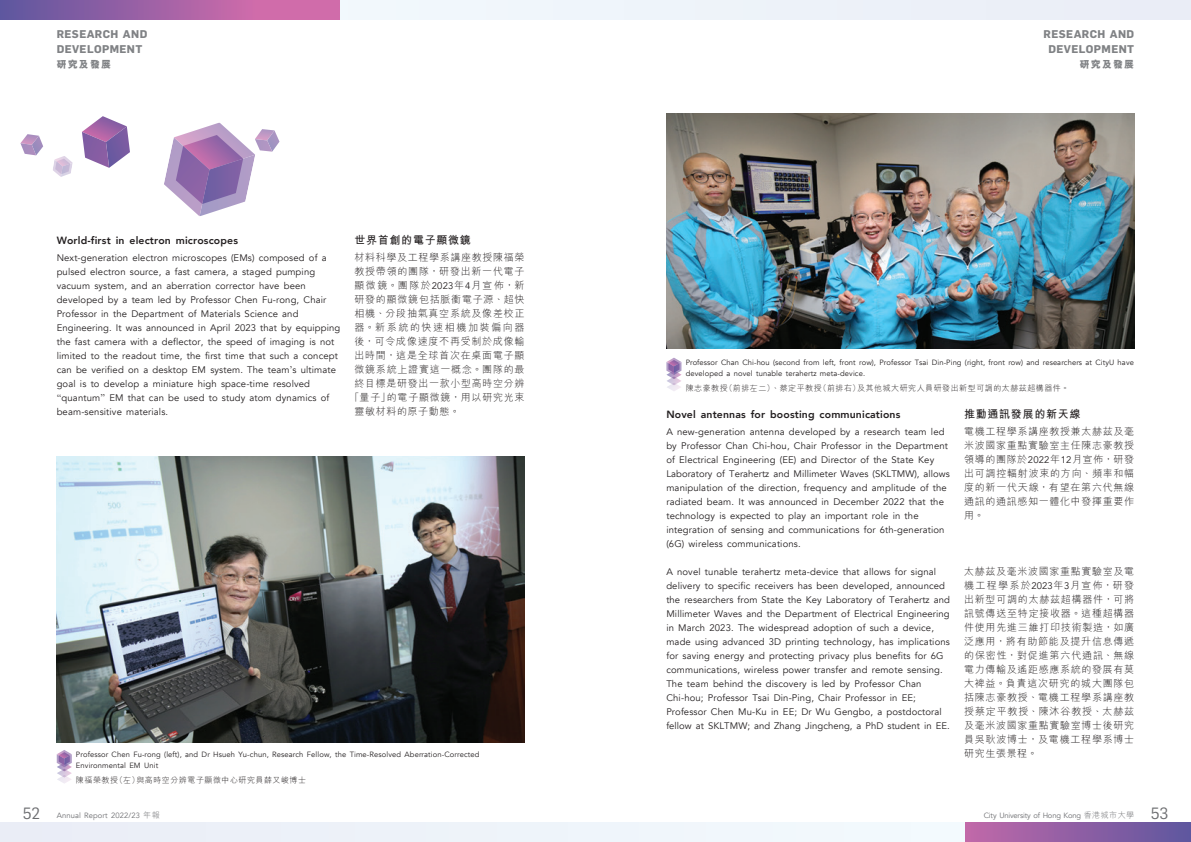
<style>
.page{position:relative;width:1191px;height:842px;background:#fff}
.page>*{position:absolute;margin:0;border:0;box-sizing:border-box;transform-origin:0 0}
.t1{font:700 11px/15px "Flama";letter-spacing:.035em;color:#808285}
._04___H2{font:700 11px "M Hei HK";letter-spacing:.065em;color:#231f20}
._04___H2-2{font:800 10.4px "Avenir";letter-spacing:.015em;color:#231f20}
._01_Body_Text{font:300 10px/14px "M Hei HK";letter-spacing:.075em;color:#231f20;text-align:justify}
._01_Body_Text-2{font:300 10px "M Hei HK";letter-spacing:.15em;color:#231f20}
._01_Body_Text-3{font:300 10px "M Hei HK";letter-spacing:.16em;color:#231f20}
.t2{font:800 10px "M Hei HK";letter-spacing:.11em;color:#808285}
._01_Body_Text-4{font:9.5px/14px "Avenir";letter-spacing:.015em;color:#231f20}
.t3{font:300 8px "M Hei HK";letter-spacing:.065em;color:#231f20}
.t4{font:7.6px/11px "Avenir";letter-spacing:.015em;color:#231f20}
.t5{font:7.6px "Avenir";letter-spacing:-.025em;color:#6c6d70}
.t6{font:7.6px "Avenir";letter-spacing:.015em;color:#6c6d70}
.s1{font-family:"Avenir";font-weight:400;font-size:9.5px}
.s2{font-family:"Times New Roman MT Std"}
.s3{font-family:"Flama";font-size:16px}
.s4{font-family:"M Hei HK";font-weight:300;font-size:8px}
</style>
<div class="page">
<img style="left:666px;top:113px;width:468px;height:236px">
<svg style="left:666px;top:358px;width:15px;height:33px"></svg>
<img style="left:57px;top:456px;width:467px;height:286px">
<svg style="left:57px;top:750px;width:15px;height:33px"></svg>
<svg style="left:53px;top:156px;width:20px;height:21px"></svg>
<svg style="left:82px;top:116px;width:48px;height:52px"></svg>
<svg style="left:20px;top:134px;width:23px;height:21px"></svg>
<svg style="left:164px;top:123px;width:115px;height:93px"></svg>
<div style="left:0;top:822px;width:595px;height:20px;background:#ecf1f8"></div>
<div style="left:964px;top:822px;width:227px;height:20px;background:linear-gradient(to right,#c168a9,#5d569f)"></div>
<div style="left:596px;top:822px;width:368px;height:20px;background:#f1f8fc"></div>
<svg style="left:0;top:0;width:340px;height:20px;background:#a363a5"></svg>
<div style="left:340px;top:0;width:255px;height:20px;background:#f1f7fc"></div>
<div style="left:596px;top:0;width:595px;height:20px;background:#ecf1f8"></div>
<p class="t1" style="left:57px;top:26px;width:92px">RESEARCH AND<br>DEVELOPMENT</p>
<p class="t2" style="left:57px;top:58px;width:56px">研究及發展</p>
<p class="t1" style="left:1043px;top:26px;width:92px;text-align:center">RESEARCH AND<br>DEVELOPMENT</p>
<p class="t2" style="left:1079px;top:58px;width:56px">研究及發展</p>
<p class="_04___H2" style="left:354px;top:232px;width:118px">世界首創的電子顯微鏡</p>
<p class="_01_Body_Text" style="left:354px;top:250px;width:172px">材料科學及工程學系講座教授陳福榮</p>
<p class="_01_Body_Text" style="left:354px;top:264px;width:172px">教授帶領的團隊，研發出新一代電子</p>
<p class="_01_Body_Text-2" style="left:354px;top:278px;width:172px">顯微鏡。團隊於<span class="s1">2023</span>年<span class="s1">4</span>月宣佈，新</p>
<p class="_01_Body_Text" style="left:354px;top:292px;width:172px">研發的顯微鏡包括脈衝電子源、超快</p>
<p class="_01_Body_Text" style="left:354px;top:306px;width:172px">相機、分段抽氣真空系統及像差校正</p>
<p class="_01_Body_Text-3" style="left:354px;top:320px;width:172px">器。新系統的快速相機加裝偏向器</p>
<p class="_01_Body_Text" style="left:354px;top:334px;width:172px">後，可令成像速度不再受制於成像輸</p>
<p class="_01_Body_Text" style="left:354px;top:348px;width:172px">出時間，這是全球首次在桌面電子顯</p>
<p class="_01_Body_Text" style="left:354px;top:362px;width:172px">微鏡系統上證實這一概念。團隊的最</p>
<p class="_01_Body_Text" style="left:354px;top:376px;width:172px">終目標是研發出一款小型高時空分辨</p>
<p class="_01_Body_Text" style="left:349px;top:390px;width:177px">「量子」的電子顯微鏡，用以研究光束</p>
<p class="_01_Body_Text" style="left:354px;top:404px;width:107px">靈敏材料的原子動態。</p>
<p class="_04___H2-2" style="left:57px;top:232px;width:183px">World-first in electron microscopes</p>
<p class="_01_Body_Text-4" style="left:57px;top:251px;width:285px">Next-generation electron microscopes (EMs) composed of a pulsed electron source, a fast camera, a staged pumping vacuum system, and an aberration corrector have been developed by a team led by Professor Chen Fu-rong, Chair Professor in the Department of Materials Science and Engineering. It was announced in April 2023 that by equipping the fast camera with a deflector, the speed of imaging is not limited to the readout time, the first time that such a concept can be verified on a desktop EM system. The team<span class="s2">’</span>s ultimate goal is to develop a miniature high space-time resolved <span class="s2">“</span>quantum<span class="s2">”</span> EM that can be used to study atom dynamics of beam-sensitive materials.</p>
<p class="t4" style="left:685px;top:357px;width:450px">Professor Chan Chi-hou (second from left, front row), Professor Tsai Din-Ping (right, front row) and researchers at CityU have developed a novel tunable terahertz meta-device.</p>
<p class="t3" style="left:685px;top:382px;width:385px">陳志豪教授（前排左二）、蔡定平教授（前排右）及其他城大研究人員研發出新型可調的太赫茲超構器件。</p>
<p class="_04___H2" style="left:964px;top:406px;width:118px">推動通訊發展的新天線</p>
<p class="_01_Body_Text" style="left:964px;top:424px;width:172px">電機工程學系講座教授兼太赫茲及毫米波國家重點實驗室主任陳志豪教授領導的團隊於<span class="s1">2022</span>年<span class="s1">12</span>月宣佈，研發出可調控輻射波束的方向、頻率和幅度的新一代天線，有望在第六代無線通訊的通訊感知一體化中發揮重要作用。</p>
<p class="_04___H2-2" style="left:666px;top:406px;width:235px">Novel antennas for boosting communications</p>
<p class="_01_Body_Text-4" style="left:666px;top:425px;width:285px">A new-generation antenna developed by a research team led by Professor Chan Chi-hou, Chair Professor in the Department of Electrical Engineering (EE) and Director of the State Key Laboratory of Terahertz and Millimeter Waves (SKLTMW), allows manipulation of the direction, frequency and amplitude of the radiated beam. It was announced in December 2022 that the technology is expected to play an important role in the integration of sensing and communications for 6th-generation (6G) wireless communications.</p>
<p class="_01_Body_Text-4" style="left:666px;top:565px;width:285px">A novel tunable terahertz meta-device that allows for signal delivery to specific receivers has been developed, announced the researchers from State the Key Laboratory of Terahertz and Millimeter Waves and the Department of Electrical Engineering in March 2023. The widespread adoption of such a device, made using advanced 3D printing technology, has implications for saving energy and protecting privacy plus benefits for 6G communications, wireless power transfer and remote sensing.<br>The team behind the discovery is led by Professor Chan Chi-hou; Professor Tsai Din-Ping, Chair Professor in EE; Professor Chen Mu-Ku in EE; Dr Wu Gengbo, a postdoctoral fellow at SKLTMW; and Zhang Jingcheng, a PhD student in EE.</p>
<p class="_01_Body_Text" style="left:964px;top:564px;width:172px">太赫茲及毫米波國家重點實驗室及電機工程學系於<span class="s1">2023</span>年<span class="s1">3</span>月宣佈，研發出新型可調的太赫茲超構器件，可將訊號傳送至特定接收器。這種超構器件使用先進三維打印技術製造，如廣泛應用，將有助節能及提升信息傳遞的保密性，對促進第六代通訊、無線電力傳輸及遙距感應系統的發展有莫大裨益。負責這次研究的城大團隊包括陳志豪教授、電機工程學系講座教授蔡定平教授、陳沐谷教授、太赫茲及毫米波國家重點實驗室博士後研究員吳耿波博士，及電機工程學系博士研究生張景程。</p>
<p class="t4" style="left:76px;top:749px;width:405px">Professor Chen Fu-rong (left), and Dr Hsueh Yu-chun, Research Fellow, the Time-Resolved Aberration-Corrected<br>Environmental EM Unit</p>
<p class="t3" style="left:76px;top:774px;width:232px">陳福榮教授（左）與高時空分辨電子顯微中心研究員薛又峻博士</p>
<p class="t6" style="left:23px;top:810px;width:139px"><span class="s3">52</span> Annual Report 2022/23 <span class="s4">年報</span></p>
<p class="t5" style="left:983px;top:810px;width:186px">City University of Hong Kong <span class="s4">香港城市大學</span> <span class="s3">53</span></p>
</div>
